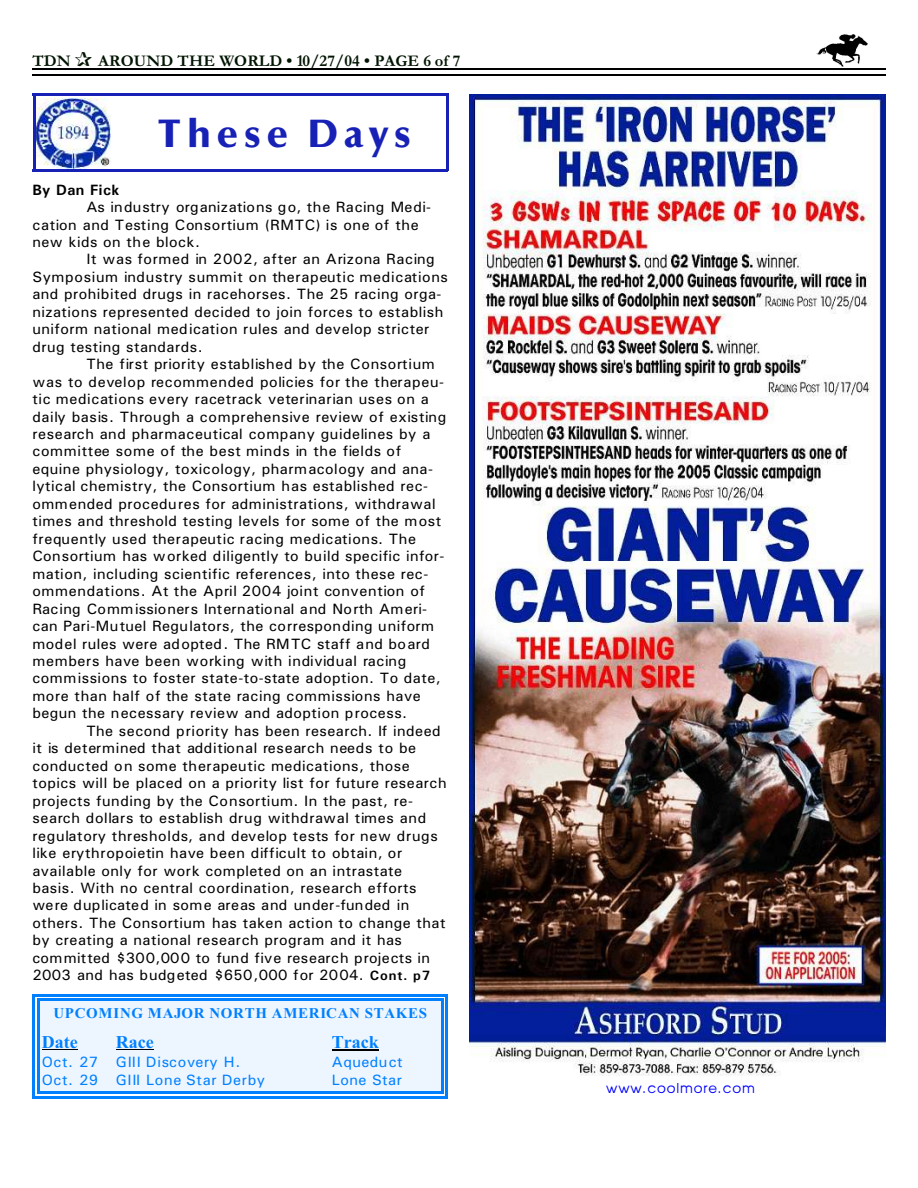
<style>
.page{position:relative;width:918px;height:1188px;background:#fff}
.page>*{position:absolute;margin:0;border:0;box-sizing:border-box;transform-origin:0 0}
.t1{font:800 40.5px "Optane";letter-spacing:.115em;color:#1721b5}
.t2{font:700 18px "Times New Roman";color:#0080ff}
.t3{font:700 16.5px "Garamond";letter-spacing:.005em;color:#001400}
.t4{font:15px/17.4px "Univers";letter-spacing:.03em;color:#000}
.t5{font:15px "Univers";letter-spacing:.035em;color:#0080ff}
.t6{font:700 15px "Times New Roman";letter-spacing:.05em;color:#0080ff}
.t7{font:700 15px "Univers";letter-spacing:.03em;color:#000}
.t8{font:13.5px "Advance";letter-spacing:.065em;color:#00f}
.s1{font-weight:700;font-size:13.5px}
</style>
<div class="page">
<img style="left:817px;top:35px;width:51px;height:31px">
<hr style="left:32px;top:68px;width:853px;height:1px;background:#000">
<hr style="left:32px;top:75px;width:853px;height:1px;background:#000">
<img style="left:470px;top:94px;width:415px;height:982px">
<img style="left:36px;top:98px;width:75px;height:71px">
<hr style="left:33px;top:93px;width:2px;height:78px;background:#1721b5">
<hr style="left:446px;top:93px;width:2px;height:78px;background:#1721b5">
<hr style="left:33px;top:93px;width:415px;height:3px;background:#1721b5">
<hr style="left:33px;top:169px;width:415px;height:2px;background:#1721b5">
<div style="left:37px;top:998px;width:407px;height:96px;background:#edf5ff"></div>
<hr style="left:42px;top:1049px;width:36px;height:1px;background:#000">
<hr style="left:116px;top:1049px;width:38px;height:1px;background:#000">
<hr style="left:332px;top:1050px;width:47px;height:1px;background:#000">
<hr style="left:37px;top:998px;width:2px;height:96px;background:#0080ff">
<hr style="left:441px;top:998px;width:3px;height:96px;background:#0080ff">
<hr style="left:37px;top:998px;width:407px;height:3px;background:#0080ff">
<hr style="left:37px;top:1091px;width:407px;height:3px;background:#0080ff">
<hr style="left:32px;top:994px;width:3px;height:104px;background:#0080ff">
<hr style="left:445px;top:994px;width:3px;height:104px;background:#0080ff">
<hr style="left:32px;top:994px;width:416px;height:3px;background:#0080ff">
<hr style="left:32px;top:1096px;width:416px;height:2px;background:#0080ff">
<p class="t3" style="left:32px;top:55px;width:40px">TDN</p>
<p class="t3" style="left:98px;top:55px;width:364px">AROUND THE WORLD • 10/27/04 • PAGE 6 of 7</p>
<h1 class="t1" style="left:159px;top:110px;width:255px">These Days</h1>
<p class="t7" style="left:32px;top:184px;width:89px">By Dan Fick</p>
<p class="t4" style="left:32px;top:200px;width:400px;text-indent:54px">As industry organizations go, the Racing Medi&shy;cation and Testing Consortium (RMTC) is one of the new kids on the block.</p>
<p class="t4" style="left:32px;top:252px;width:417px;text-indent:54px">It was formed in 2002, after an Arizona Racing Symposium industry summit on therapeutic medications and prohibited drugs in racehorses. The 25 racing orga&shy;nizations represented decided to join forces to establish uniform national medication rules and develop stricter drug testing standards.</p>
<p class="t4" style="left:32px;top:357px;width:415px;text-indent:54px">The first priority established by the Consortium was to develop recommended policies for the therapeu&shy;tic medications every racetrack veterinarian uses on a daily basis. Through a comprehensive review of existing research and pharmaceutical company guidelines by a committee some of the best minds in the fields of equine physiology, toxicology, pharmacology and ana&shy;lytical chemistry, the Consortium has established rec&shy;ommended procedures for administrations, withdrawal times and threshold testing levels for some of the most frequently used therapeutic racing medications. The Consortium has worked diligently to build specific infor&shy;mation, including scientific references, into these rec&shy;ommendations. At the April 2004 joint convention of Racing Commissioners International and North Ameri&shy;can Pari-Mutuel Regulators, the corresponding uniform model rules were adopted. The RMTC staff and board members have been working with individual racing commissions to foster state-to-state adoption. To date, more than half of the state racing commissions have begun the necessary review and adoption process.</p>
<p class="t4" style="left:32px;top:723px;width:416px;text-indent:54px">The second priority has been research. If indeed it is determined that additional research needs to be conducted on some therapeutic medications, those topics will be placed on a priority list for future research projects funding by the Consortium. In the past, re&shy;search dollars to establish drug withdrawal times and regulatory thresholds, and develop tests for new drugs like erythropoietin have been difficult to obtain, or available only for work completed on an intrastate basis. With no central coordination, research efforts were duplicated in some areas and under-funded in others. The Consortium has taken action to change that by creating a national research program and it has committed $300,000 to fund five research projects in 2003 and has budgeted $650,000 for 2004. <span class="s1">Cont. p7</span></p>
<p class="t6" style="left:53px;top:1008px;width:375px">UPCOMING MAJOR NORTH AMERICAN STAKES</p>
<p class="t2" style="left:42px;top:1036px;width:37px">Date</p>
<p class="t2" style="left:116px;top:1036px;width:39px">Race</p>
<p class="t2" style="left:332px;top:1036px;width:48px">Track</p>
<p class="t5" style="left:42px;top:1056px;width:200px">Oct. 27 GIII Discovery H.</p>
<p class="t5" style="left:332px;top:1056px;width:72px">Aqueduct</p>
<p class="t5" style="left:42px;top:1075px;width:225px">Oct. 29 GIII Lone Star Derby</p>
<p class="t5" style="left:332px;top:1075px;width:72px">Lone Star</p>
<p class="t8" style="left:606px;top:1082px;width:150px">www.coolmore.com</p>
</div>
